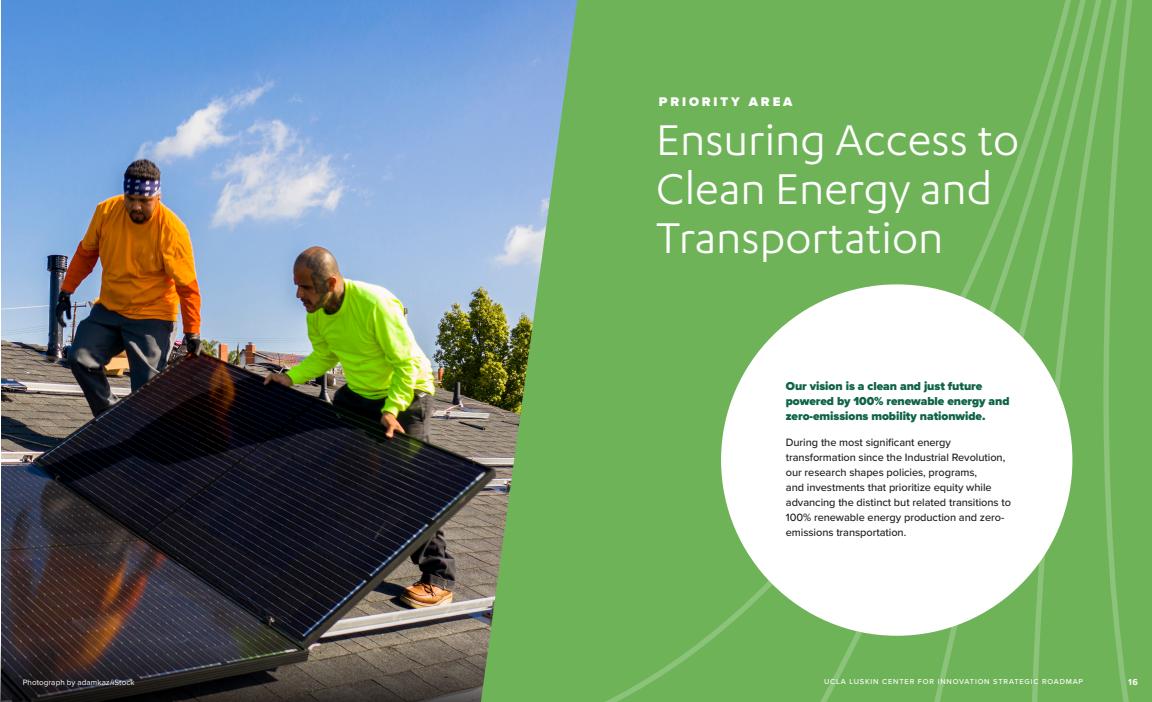
<style>
.page{position:relative;width:1152px;height:702px;background:#fff}
.page>*{position:absolute;margin:0;border:0;box-sizing:border-box;transform-origin:0 0}
.Preface_Heading{font:50px/49px "Karbon";color:#fff}
.t1{font:900 13px "Proxima Nova";letter-spacing:.22em;color:#fff}
.Paragraph{font:900 12px/15px "Proxima Nova";letter-spacing:-.005em;color:#0e6445}
.Paragraph-2{font:500 11px/15px "Proxima Nova";letter-spacing:-.005em;color:#231f20}
.t2{font:700 9px "Proxima Nova";color:#fff}
.t3{font:8px "Proxima Nova";letter-spacing:.015em;color:#fff}
.t4{font:500 7.5px "Proxima Nova";letter-spacing:.11em;color:#fff}
</style>
<div class="page">
<img style="left:1px;top:0;width:321px;height:630px">
<svg style="left:0;top:630px;width:322px;height:72px;background:#312b2b"></svg>
<img style="left:322px;top:0;width:246px;height:702px">
<div style="left:1126px;top:0;width:26px;height:702px;background:#6fb358"></div>
<div style="left:568px;top:0;width:260px;height:702px;background:#6fb358"></div>
<div style="left:828px;top:0;width:199px;height:702px;background:#6fb358"></div>
<svg style="left:1027px;top:0;width:99px;height:702px;background:#73b55d"></svg>
<div style="left:721px;top:284px;width:351px;height:352px;background:#fff;border-radius:50%"></div>
<p class="t3" style="left:23px;top:676px;width:113px">Photograph by adamkaz/iStock</p>
<p class="t1" style="left:659px;top:92px;width:135px">PRIORITY AREA</p>
<p class="Preface_Heading" style="left:656px;top:114px;width:364px">Ensuring Access to<br>Clean Energy and<br>Transportation</p>
<p class="Paragraph" style="left:786px;top:378px;width:225px">Our vision is a clean and just future powered by 100% renewable energy and zero-emissions mobility nationwide.</p>
<p class="Paragraph-2" style="left:786px;top:435px;width:227px">During the most significant energy transformation since the Industrial Revolution, our research shapes policies, programs,<br>and investments that prioritize equity while advancing the distinct but related transitions to 100% renewable energy production and zero&shy;emissions transportation.</p>
<p class="t4" style="left:824px;top:676px;width:261px">UCLA LUSKIN CENTER FOR INNOVATION STRATEGIC ROADMAP</p>
<p class="t2" style="left:1128px;top:675px;width:11px">16</p>
</div>
